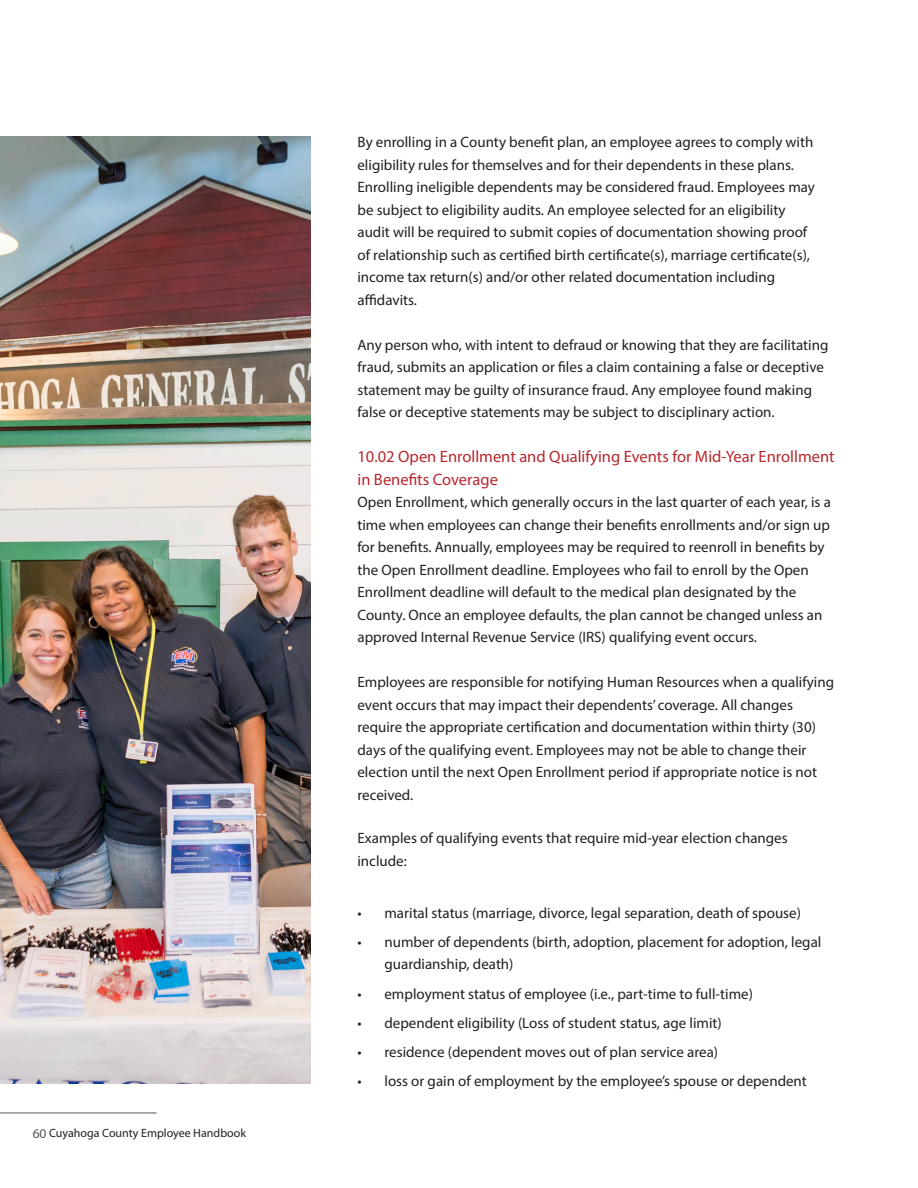
<style>
.page{position:relative;width:918px;height:1188px;background:#fff}
.page>*{position:absolute;margin:0;border:0;box-sizing:border-box;transform-origin:0 0}
.t1{font:16.5px/22.5px "Myriad Pro";color:#b6282d}
.t2{font:15px/22.5px "Myriad Pro";color:#231f20}
.t3{font:12px "Myriad Pro";color:#231f20}
.s1{font-size:13.5px;color:#57585a}
</style>
<div class="page">
<hr style="left:0;top:1113px;width:157px;height:1px;background:#57585a">
<img style="left:0;top:136px;width:310px;height:947px">
<p class="t3" style="left:33px;top:1126px;width:215px"><span class="s1">60</span> Cuyahoga County Employee Handbook</p>
<p class="t2" style="left:357px;top:131px;width:459px">By enrolling in a County benefit plan, an employee agrees to comply with eligibility rules for themselves and for their dependents in these plans.<br>Enrolling ineligible dependents may be considered fraud. Employees may be subject to eligibility audits. An employee selected for an eligibility audit will be required to submit copies of documentation showing proof of relationship such as certified birth certificate(s), marriage certificate(s), income tax return(s) and/or other related documentation including affidavits.</p>
<p class="t2" style="left:357px;top:333px;width:472px">Any person who, with intent to defraud or knowing that they are facilitating fraud, submits an application or files a claim containing a false or deceptive statement may be guilty of insurance fraud. Any employee found making false or deceptive statements may be subject to disciplinary action.</p>
<p class="t1" style="left:357px;top:445px;width:479px">10.02 Open Enrollment and Qualifying Events for Mid-Year Enrollment in Benefits Coverage</p>
<p class="t2" style="left:357px;top:491px;width:475px">Open Enrollment, which generally occurs in the last quarter of each year, is a time when employees can change their benefits enrollments and/or sign up for benefits. Annually, employees may be required to reenroll in benefits by the Open Enrollment deadline. Employees who fail to enroll by the Open</p>
<p class="t2" style="left:357px;top:581px;width:467px">Enrollment deadline will default to the medical plan designated by the<br>County. Once an employee defaults, the plan cannot be changed unless an approved Internal Revenue Service (IRS) qualifying event occurs.</p>
<p class="t2" style="left:357px;top:671px;width:478px">Employees are responsible for notifying Human Resources when a qualifying event occurs that may impact their dependents’ coverage. All changes require the appropriate certification and documentation within thirty (30) days of the qualifying event. Employees may not be able to change their election until the next Open Enrollment period if appropriate notice is not received.</p>
<p class="t2" style="left:357px;top:827px;width:432px">Examples of qualifying events that require mid-year election changes</p>
<p class="t2" style="left:357px;top:849px;width:51px">include:</p>
<p class="t2" style="left:357px;top:901px;width:445px">• marital status (marriage, divorce, legal separation, death of spouse)</p>
<p class="t2" style="left:384px;top:930px;width:439px;text-indent:-27px">• number of dependents (birth, adoption, placement for adoption, legal guardianship, death)</p>
<p class="t2" style="left:357px;top:982px;width:397px">• employment status of employee (i.e., part-time to full-time)</p>
<p class="t2" style="left:357px;top:1011px;width:366px">• dependent eligibility (Loss of student status, age limit)</p>
<p class="t2" style="left:357px;top:1041px;width:362px">• residence (dependent moves out of plan service area)</p>
<p class="t2" style="left:357px;top:1070px;width:451px">• loss or gain of employment by the employee’s spouse or dependent</p>
</div>
